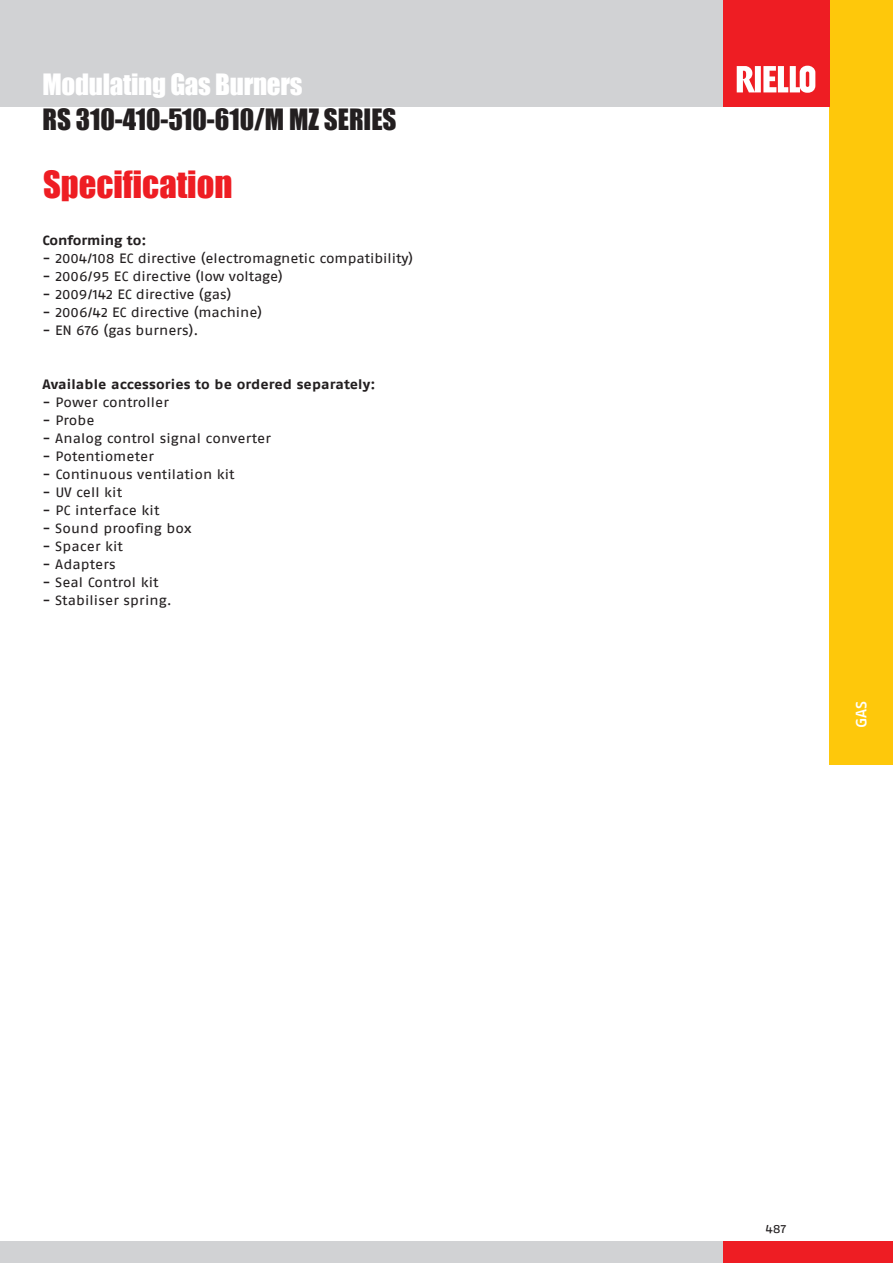
<style>
.page{position:relative;width:893px;height:1263px;background:#fff}
.page>*{position:absolute;margin:0;border:0;box-sizing:border-box;transform-origin:0 0}
.SOTTOtitolo{font:34.5px "Impact";color:#ee1d23}
.NOME_prodotto_grigio{font:27px "Impact";color:#231f20}
.TITOLO{font:27px "Impact";letter-spacing:-.01em;color:#fff}
.t1{font:500 15px "Fago Ex Lf";color:#fff}
.TESTO{font:13.5px "Fago Ex Lf";color:#231f20}
.TESTO-2{font:700 13.5px "Fago Ex Lf";letter-spacing:.005em;color:#231f20}
.t2{font:12px "Fago Ex Lf";color:#231f20}
</style>
<div class="page">
<div style="left:0;top:0;width:893px;height:106px;background:#d1d2d4"></div>
<div style="left:0;top:1242px;width:830px;height:21px;background:#d1d2d4"></div>
<div style="left:829px;top:0;width:64px;height:765px;background:#fec80b"></div>
<div style="left:723px;top:0;width:106px;height:106px;background:#ee1d23"></div>
<div style="left:723px;top:1242px;width:170px;height:21px;background:#ee1d23"></div>
<svg style="left:737px;top:66px;width:78px;height:27px"></svg>
<p class="TITOLO" style="left:43px;top:64px;width:262px">Modulating Gas Burners</p>
<p class="NOME_prodotto_grigio" style="left:43px;top:98px;width:355px">RS 310-410-510-610/M MZ SERIES</p>
<p class="SOTTOtitolo" style="left:43px;top:158px;width:191px">Specification</p>
<p class="TESTO-2" style="left:43px;top:232px;width:105px">Conforming to:</p>
<p class="TESTO" style="left:43px;top:250px;width:372px">- 2004/108 EC directive (electromagnetic compatibility)</p>
<p class="TESTO" style="left:43px;top:268px;width:242px">- 2006/95 EC directive (low voltage)</p>
<p class="TESTO" style="left:43px;top:286px;width:190px">- 2009/142 EC directive (gas)</p>
<p class="TESTO" style="left:43px;top:304px;width:221px">- 2006/42 EC directive (machine)</p>
<p class="TESTO" style="left:43px;top:322px;width:158px">- EN 676 (gas burners).</p>
<p class="TESTO-2" style="left:43px;top:376px;width:334px">Available accessories to be ordered separately:</p>
<p class="TESTO" style="left:43px;top:394px;width:128px">- Power controller</p>
<p class="TESTO" style="left:43px;top:412px;width:54px">- Probe</p>
<p class="TESTO" style="left:43px;top:430px;width:230px">- Analog control signal converter</p>
<p class="TESTO" style="left:43px;top:448px;width:113px">- Potentiometer</p>
<p class="TESTO" style="left:43px;top:466px;width:193px">- Continuous ventilation kit</p>
<p class="TESTO" style="left:43px;top:484px;width:81px">- UV cell kit</p>
<p class="TESTO" style="left:43px;top:502px;width:118px">- PC interface kit</p>
<p class="TESTO" style="left:43px;top:520px;width:150px">- Sound proofing box</p>
<p class="TESTO" style="left:43px;top:538px;width:82px">- Spacer kit</p>
<p class="TESTO" style="left:43px;top:556px;width:75px">- Adapters</p>
<p class="TESTO" style="left:43px;top:574px;width:117px">- Seal Control kit</p>
<p class="TESTO" style="left:43px;top:592px;width:131px">- Stabiliser spring.</p>
<p class="t1" style="left:852px;top:728px;width:29px;rotate:-90deg">GAS</p>
<p class="t2" style="left:766px;top:1222px;width:22px">487</p>
</div>
